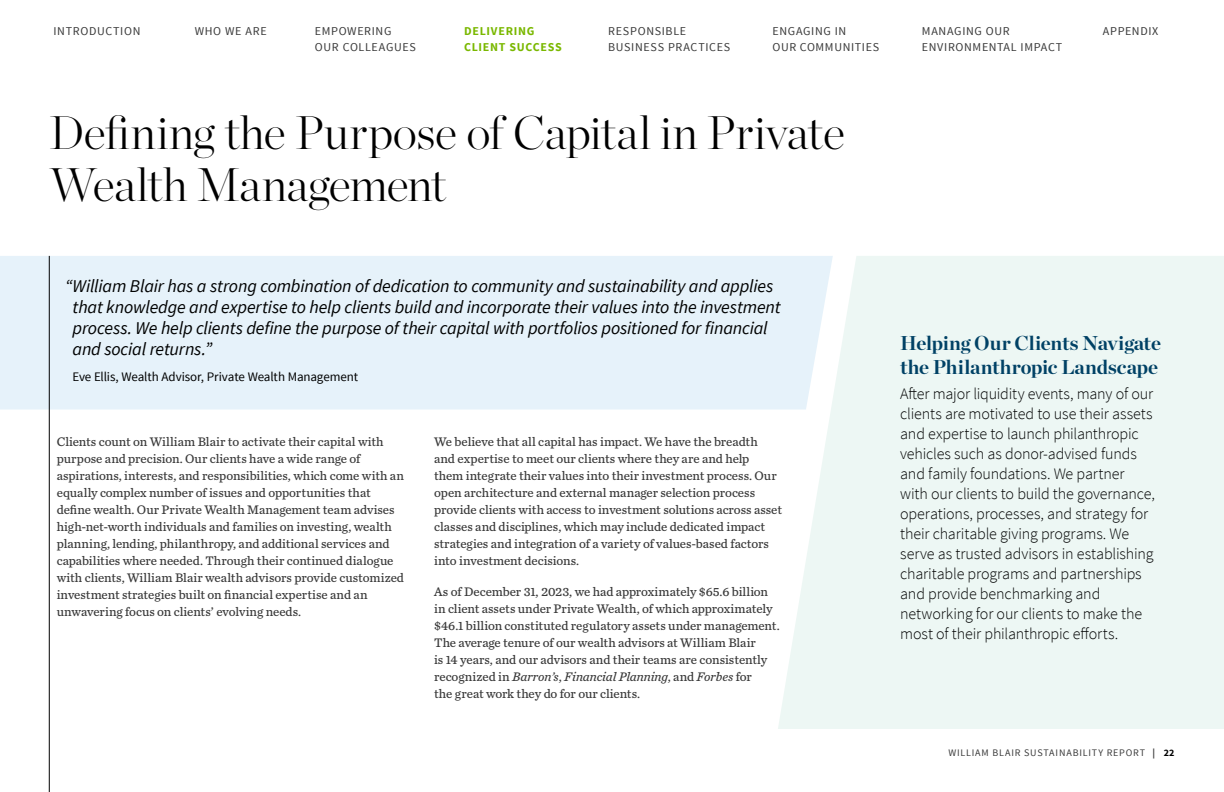
<style>
.page{position:relative;width:1224px;height:792px;background:#fff}
.page>*{position:absolute;margin:0;border:0;box-sizing:border-box;transform-origin:0 0}
.t1{font:200 47px/52px "Chronicle Display";letter-spacing:-.015em;color:#000}
.t2{font:700 20px/24px "Chronicle Display";letter-spacing:-.005em;color:#004165}
.t3{font:italic 18px/21px "Source Sans Pro";letter-spacing:-.01em;color:#000101}
.t4{font:300 16px/20px "Source Sans Pro";letter-spacing:-.01em;color:#000101}
.t5{font:13px/17px "Chronicle Text G4";color:#393939}
.t6{font:13px "Source Sans Pro";letter-spacing:-.01em;color:#000101}
.t7{font:12px/16px "Source Sans Pro";letter-spacing:.055em;color:#393939}
.t8{font:700 12px/16px "Source Sans Pro";letter-spacing:.06em;color:#7ab800}
.t9{font:10px "Source Sans Pro";letter-spacing:.08em;color:#393939}
.s1{font-style:italic}
.s2{font-weight:700}
.s3{font-weight:700;color:#000}
</style>
<div class="page">
<div style="left:0;top:256px;width:778px;height:154px;background:#e6f2fa"></div>
<div style="left:778px;top:256px;width:446px;height:473px;background:#edf7f4"></div>
<hr style="left:49px;top:256px;width:1px;height:536px;background:#000">
<p class="t7" style="left:54px;top:24px;width:88px">INTRODUCTION</p>
<p class="t7" style="left:195px;top:24px;width:74px">WHO WE ARE</p>
<p class="t7" style="left:315px;top:24px;width:103px">EMPOWERING<br>OUR COLLEAGUES</p>
<p class="t8" style="left:464px;top:24px;width:99px">DELIVERING<br>CLIENT SUCCESS</p>
<p class="t7" style="left:608px;top:24px;width:123px">RESPONSIBLE<br>BUSINESS PRACTICES</p>
<p class="t7" style="left:773px;top:24px;width:108px">ENGAGING IN<br>OUR COMMUNITIES</p>
<p class="t7" style="left:922px;top:24px;width:142px">MANAGING OUR<br>ENVIRONMENTAL IMPACT</p>
<p class="t7" style="left:1103px;top:24px;width:57px">APPENDIX</p>
<h1 class="t1" style="left:50px;top:103px;width:797px">Defining the Purpose of Capital in Private<br>Wealth Management</h1>
<p class="t3" style="left:73px;top:275px;width:710px;text-indent:-8px">“William Blair has a strong combination of dedication to community and sustainability and applies that knowledge and expertise to help clients build and incorporate their values into the investment process. We help clients define the purpose of their capital with portfolios positioned for financial and social returns.”</p>
<p class="t6" style="left:73px;top:368px;width:287px">Eve Ellis, Wealth Advisor, Private Wealth Management</p>
<p class="t5" style="left:57px;top:433px;width:349px">Clients count on William Blair to activate their capital with purpose and precision. Our clients have a wide range of aspirations, interests, and responsibilities, which come with an equally complex number of issues and opportunities that define wealth. Our Private Wealth Management team advises high-net-worth individuals and families on investing, wealth planning, lending, philanthropy, and additional services and capabilities where needed. Through their continued dialogue with clients, William Blair wealth advisors provide customized investment strategies built on financial expertise and an unwavering focus on clients’ evolving needs.</p>
<p class="t5" style="left:434px;top:433px;width:350px">We believe that all capital has impact. We have the breadth<br>and expertise to meet our clients where they are and help<br>them integrate their values into their investment process. Our open architecture and external manager selection process provide clients with access to investment solutions across asset classes and disciplines, which may include dedicated impact strategies and integration of a variety of values-based factors into investment decisions.</p>
<p class="t5" style="left:434px;top:582px;width:347px">As of December 31, 2023, we had approximately $65.6 billion in client assets under Private Wealth, of which approximately $46.1 billion constituted regulatory assets under management.<br>The average tenure of our wealth advisors at William Blair<br>is 14 years, and our advisors and their teams are consistently recognized in <span class="s1">Barron’s</span>, <span class="s1">Financial Planning</span>, and <span class="s1">Forbes</span> for<br>the great work they do for our clients.</p>
<h2 class="t2" style="left:900px;top:330px;width:262px">Helping Our Clients Navigate the Philanthropic Landscape</h2>
<p class="t4" style="left:900px;top:384px;width:256px">After major liquidity events, many of our clients are motivated to use their assets and expertise to launch philanthropic vehicles such as donor-advised funds and family foundations. We partner with our clients to build the governance, operations, processes, and strategy for their charitable giving programs. We serve as trusted advisors in establishing charitable programs and partnerships and provide benchmarking and networking for our clients to make the most of their philanthropic efforts.</p>
<p class="t9" style="left:948px;top:746px;width:228px">WILLIAM BLAIR SUSTAINABILITY REPORT <span class="s2">|</span> <span class="s3">22</span></p>
</div>
